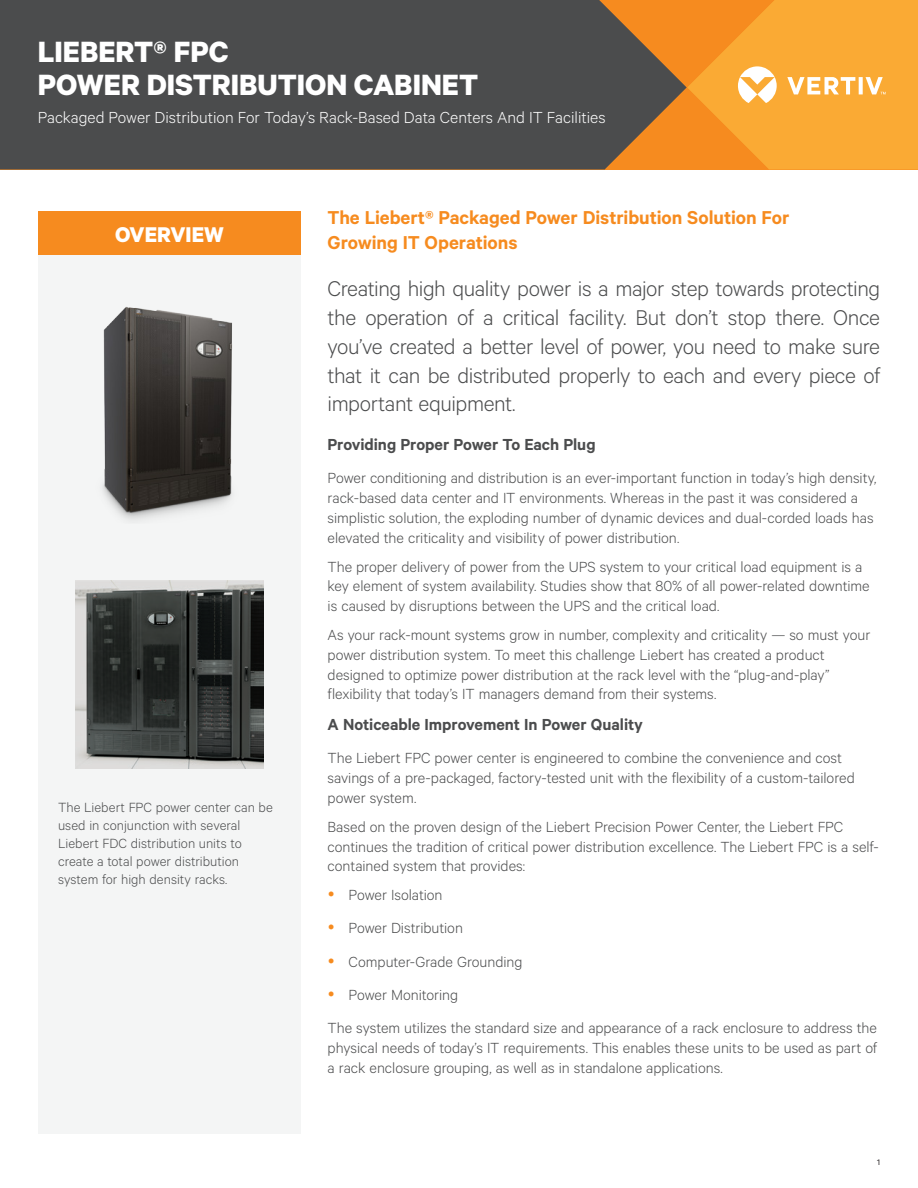
<style>
.page{position:relative;width:918px;height:1188px;background:#fff}
.page>*{position:absolute;margin:0;border:0;box-sizing:border-box;transform-origin:0 0}
.Vertiv_Header_Title{font:700 33px/33px "Calibre";color:#fff}
.Vertiv_Lead-in{font:300 24px/28.8px "Calibre";letter-spacing:-.015em;color:#4b4c4d;text-align:justify}
.Orange_Box_Heading{font:700 24px "Calibre";color:#fff}
.Vertiv_Orange_Main_H{font:600 21px/25.2px "Calibre";letter-spacing:-.005em;color:#f68b1f}
.Vertiv_Header_Subtit{font:300 18px "Calibre";color:#fff}
.Vertiv_Heading{font:600 18px "Calibre";letter-spacing:-.005em;color:#4b4c4d}
.Vertiv_Body_Text{font:300 16.5px/19.8px "Calibre";color:#4b4c4d}
.Gray_Column_Body_Tex{font:300 15px/18px "Calibre";color:#4b4c4d}
.Page_Number_Right{font:9px "Calibre";color:#231f20}
</style>
<div class="page">
<div style="left:0;top:0;width:599px;height:170px;background:#4b4c4d"></div>
<svg style="left:599px;top:0;width:319px;height:170px;background:#e09638"></svg>
<div style="left:38px;top:254px;width:263px;height:880px;background:#f4f5f5"></div>
<div style="left:38px;top:211px;width:263px;height:43px;background:#f68b1f"></div>
<img style="left:102px;top:306px;width:130px;height:214px">
<img style="left:75px;top:580px;width:188px;height:189px">
<p class="Vertiv_Header_Title" style="left:38px;top:34px;width:442px">LIEBERT® FPC<br>POWER DISTRIBUTION CABINET</p>
<p class="Vertiv_Header_Subtit" style="left:38px;top:107px;width:569px">Packaged Power Distribution For Today’s Rack-Based Data Centers And IT Facilities</p>
<p class="Orange_Box_Heading" style="left:115px;top:219px;width:110px">OVERVIEW</p>
<p class="Gray_Column_Body_Tex" style="left:58px;top:798px;width:216px">The Liebert FPC power center can be used in conjunction with several Liebert FDC distribution units to create a total power distribution system for high density racks.</p>
<p class="Vertiv_Orange_Main_H" style="left:328px;top:204px;width:463px">The Liebert® Packaged Power Distribution Solution For<br>Growing IT Operations</p>
<p class="Vertiv_Lead-in" style="left:328px;top:273px;width:554px">Creating high quality power is a major step towards protecting the operation of a critical facility. But don’t stop there. Once you’ve created a better level of power, you need to make sure that it can be distributed properly to each and every piece of important equipment.</p>
<p class="Vertiv_Heading" style="left:328px;top:434px;width:270px">Providing Proper Power To Each Plug</p>
<p class="Vertiv_Body_Text" style="left:328px;top:468px;width:550px">Power conditioning and distribution is an ever-important function in today’s high density, rack-based data center and IT environments. Whereas in the past it was considered a simplistic solution, the exploding number of dynamic devices and dual-corded loads has elevated the criticality and visibility of power distribution.</p>
<p class="Vertiv_Body_Text" style="left:328px;top:556px;width:544px">The proper delivery of power from the UPS system to your critical load equipment is a key element of system availability. Studies show that 80% of all power-related downtime is caused by disruptions between the UPS and the critical load.</p>
<p class="Vertiv_Body_Text" style="left:328px;top:624px;width:544px">As your rack-mount systems grow in number, complexity and criticality — so must your power distribution system. To meet this challenge Liebert has created a product designed to optimize power distribution at the rack level with the “plug-and-play” flexibility that today’s IT managers demand from their systems.</p>
<p class="Vertiv_Heading" style="left:328px;top:714px;width:317px">A Noticeable Improvement In Power Quality</p>
<p class="Vertiv_Body_Text" style="left:328px;top:748px;width:529px">The Liebert FPC power center is engineered to combine the convenience and cost savings of a pre-packaged, factory-tested unit with the flexibility of a custom-tailored power system.</p>
<p class="Vertiv_Body_Text" style="left:328px;top:816px;width:553px">Based on the proven design of the Liebert Precision Power Center, the Liebert FPC continues the tradition of critical power distribution excellence. The Liebert FPC is a self&shy;contained system that provides:</p>
<p class="Vertiv_Body_Text" style="left:349px;top:884px;width:96px">Power Isolation</p>
<p class="Vertiv_Body_Text" style="left:349px;top:918px;width:116px">Power Distribution</p>
<p class="Vertiv_Body_Text" style="left:349px;top:951px;width:175px">Computer-Grade Grounding</p>
<p class="Vertiv_Body_Text" style="left:349px;top:984px;width:111px">Power Monitoring</p>
<p class="Vertiv_Body_Text" style="left:328px;top:1018px;width:551px;text-align:justify">The system utilizes the standard size and appearance of a rack enclosure to address the physical needs of today’s IT requirements. This enables these units to be used as part of a rack enclosure grouping, as well as in standalone applications.</p>
<p class="Page_Number_Right" style="left:877px;top:1157px;width:4px">1</p>
</div>
